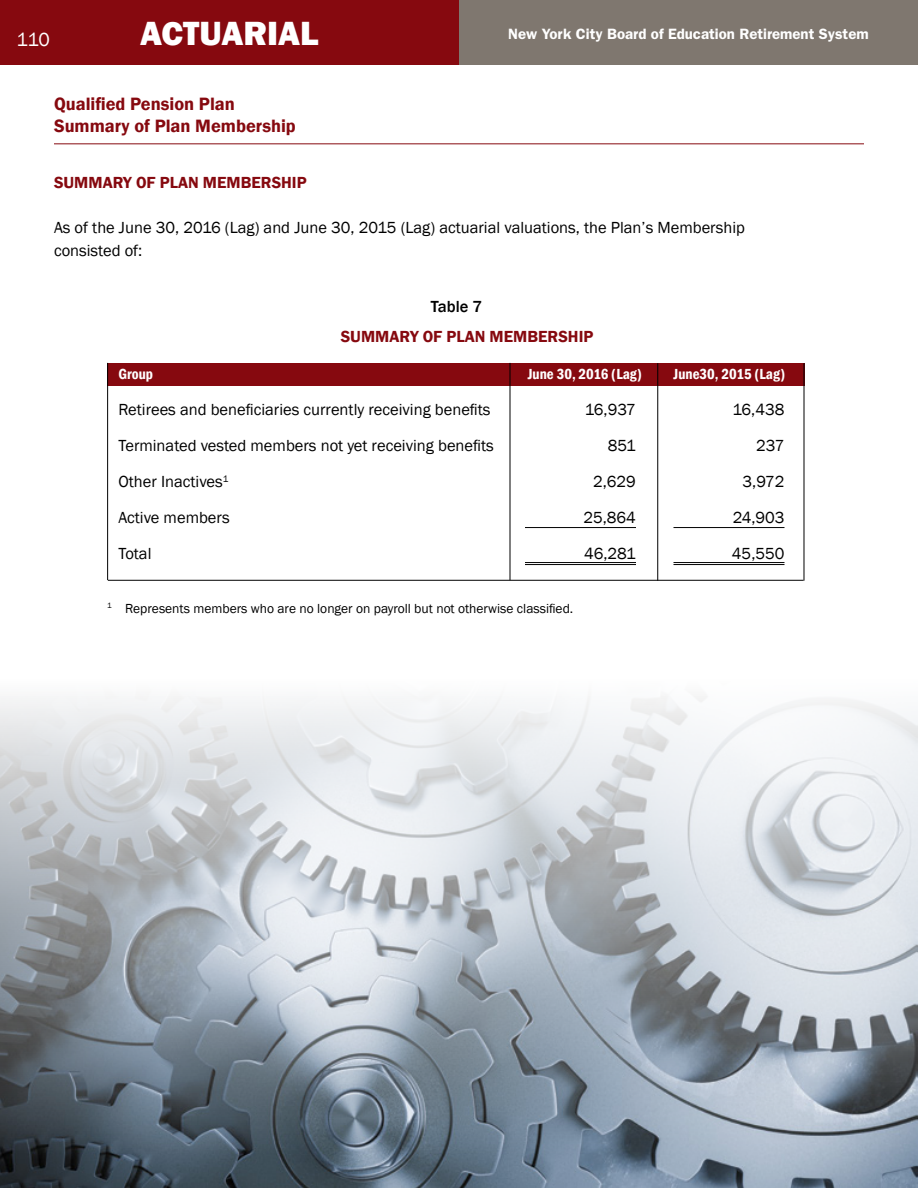
<style>
.page{position:relative;width:918px;height:1188px;background:#fff}
.page>*{position:absolute;margin:0;border:0;box-sizing:border-box;transform-origin:0 0}
.t1{font:800 34.5px "Franklin Gothic";color:#fff}
.t2{font:19.5px "Franklin Gothic";color:#fff}
.t3{font:600 18.3px/22px "Franklin Gothic";color:#86090f}
.t4{font:16.5px/22.5px "Franklin Gothic";color:#000}
.t5{font:600 16.5px "Franklin Gothic";color:#86090f}
.t6{font:500 16.5px "Franklin Gothic";color:#000}
.t7{font:600 15px "ITC Franklin Gothic Std";color:#fff}
.t8{font:600 condensed 15px "Franklin Gothic";color:#fff}
.t9{font:13.5px "Franklin Gothic";color:#000}
</style>
<div class="page">
<div style="left:453px;top:0;width:465px;height:65px;background:#7f776f"></div>
<div style="left:0;top:0;width:459px;height:65px;background:#86090f"></div>
<hr style="left:54px;top:143px;width:810px;height:1px;background:#86090f">
<div style="left:107px;top:363px;width:698px;height:22px;background:#86090f"></div>
<hr style="left:510px;top:363px;width:1px;height:217px;background:#000">
<hr style="left:107px;top:363px;width:1px;height:217px;background:#000">
<hr style="left:657px;top:363px;width:1px;height:218px;background:#000">
<hr style="left:804px;top:363px;width:1px;height:218px;background:#000">
<hr style="left:525px;top:527px;width:111px;height:1px;background:#000">
<hr style="left:674px;top:527px;width:110px;height:1px;background:#000">
<hr style="left:525px;top:562px;width:111px;height:1px;background:#000">
<hr style="left:525px;top:564px;width:111px;height:1px;background:#000">
<hr style="left:674px;top:562px;width:110px;height:1px;background:#000">
<hr style="left:674px;top:564px;width:110px;height:1px;background:#000">
<hr style="left:108px;top:580px;width:696px;height:1px;background:#000">
<img style="left:0;top:696px;width:918px;height:492px">
<p class="t2" style="left:17px;top:27px;width:35px">110</p>
<h1 class="t1" style="left:140px;top:11px;width:180px">ACTUARIAL</h1>
<p class="t7" style="left:508px;top:25px;width:362px">New York City Board of Education Retirement System</p>
<p class="t3" style="left:54px;top:93px;width:243px">Qualified Pension Plan<br>Summary of Plan Membership</p>
<p class="t5" style="left:54px;top:172px;width:254px">SUMMARY OF PLAN MEMBERSHIP</p>
<p class="t4" style="left:54px;top:217px;width:692px">As of the June 30, 2016 (Lag) and June 30, 2015 (Lag) actuarial valuations, the Plan’s Membership consisted of:</p>
<p class="t6" style="left:431px;top:296px;width:53px">Table 7</p>
<p class="t5" style="left:341px;top:326px;width:254px">SUMMARY OF PLAN MEMBERSHIP</p>
<p class="t8" style="left:118px;top:364px;width:36px">Group</p>
<p class="t8" style="left:528px;top:364px;width:116px">June 30, 2016 (Lag)</p>
<p class="t8" style="left:674px;top:364px;width:113px">June30, 2015 (Lag)</p>
<p class="t4" style="left:118px;top:399px;width:374px">Retirees and beneficiaries currently receiving benefits</p>
<p class="t4" style="left:585px;top:399px;width:53px">16,937</p>
<p class="t4" style="left:733px;top:399px;width:53px">16,438</p>
<p class="t4" style="left:118px;top:435px;width:377px">Terminated vested members not yet receiving benefits</p>
<p class="t4" style="left:608px;top:435px;width:30px">851</p>
<p class="t4" style="left:756px;top:435px;width:30px">237</p>
<p class="t4" style="left:118px;top:471px;width:111px">Other Inactives<sup>1</sup></p>
<p class="t4" style="left:593px;top:471px;width:44px">2,629</p>
<p class="t4" style="left:743px;top:471px;width:43px">3,972</p>
<p class="t4" style="left:119px;top:507px;width:113px">Active members</p>
<p class="t4" style="left:583px;top:507px;width:54px">25,864</p>
<p class="t4" style="left:733px;top:507px;width:53px">24,903</p>
<p class="t4" style="left:118px;top:543px;width:35px">Total</p>
<p class="t4" style="left:584px;top:543px;width:53px">46,281</p>
<p class="t4" style="left:732px;top:543px;width:54px">45,550</p>
<p class="t9" style="left:107px;top:600px;width:468px"><sup>1</sup> Represents members who are no longer on payroll but not otherwise classified.</p>
</div>
